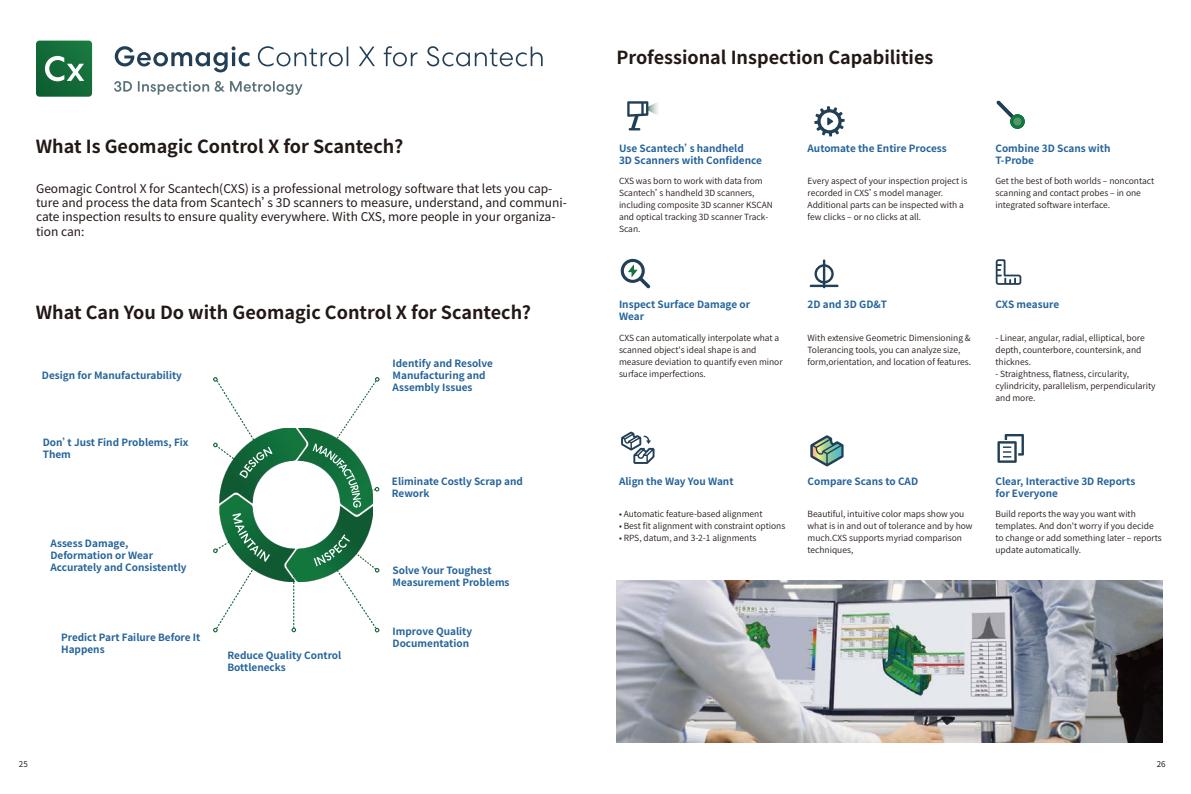
<style>
.page{position:relative;width:1191px;height:794px;background:#fff}
.page>*{position:absolute;margin:0;border:0;box-sizing:border-box;transform-origin:0 0}
.t1{font:700 18px "Source Han Sans CN";color:#221815}
.t2{font:12px/14.4px "Source Han Sans CN";color:#221815}
.t3{font:700 10px/12px "Source Han Sans CN";color:#24639a}
.t4{font:8.5px/12px "Source Han Sans CN";color:#221815}
.t5{font:8px "Source Han Sans CN";color:#202020}
.t6{font:8px "Source Han Sans CN";color:#221815}
</style>
<div class="page">
<svg style="left:291px;top:581px;width:5px;height:51px"></svg>
<img style="left:220px;top:428px;width:153px;height:153px">
<svg style="left:213px;top:377px;width:59px;height:101px"></svg>
<svg style="left:312px;top:377px;width:67px;height:130px"></svg>
<svg style="left:213px;top:513px;width:57px;height:119px"></svg>
<svg style="left:314px;top:534px;width:65px;height:98px"></svg>
<svg style="left:115px;top:46px;width:134px;height:26px"></svg>
<svg style="left:258px;top:46px;width:284px;height:20px"></svg>
<svg style="left:114px;top:81px;width:188px;height:14px"></svg>
<svg style="left:36px;top:41px;width:56px;height:56px;background:#2e7c4f"></svg>
<svg style="left:627px;top:101px;width:31px;height:29px"></svg>
<svg style="left:621px;top:259px;width:29px;height:29px"></svg>
<svg style="left:997px;top:434px;width:27px;height:29px"></svg>
<svg style="left:810px;top:435px;width:33px;height:31px"></svg>
<svg style="left:814px;top:106px;width:30px;height:30px"></svg>
<svg style="left:621px;top:431px;width:33px;height:33px"></svg>
<svg style="left:996px;top:101px;width:28px;height:28px"></svg>
<svg style="left:814px;top:264px;width:19px;height:19px"></svg>
<hr style="left:823px;top:259px;width:2px;height:29px;background:#213f55">
<hr style="left:809px;top:285px;width:29px;height:2px;background:#213f55">
<svg style="left:995px;top:259px;width:26px;height:26px"></svg>
<img style="left:616px;top:580px;width:546px;height:163px">
<h1 class="t1" style="left:36px;top:136px;width:369px">What Is Geomagic Control X for Scantech?</h1>
<p class="t2" style="left:36px;top:181px;width:532px">Geomagic Control X for Scantech(CXS) is a professional metrology software that lets you cap&shy;ture and process the data from Scantech’s 3D scanners to measure, understand, and communi&shy;cate inspection results to ensure quality everywhere. With CXS, more people in your organiza&shy;tion can:</p>
<h1 class="t1" style="left:36px;top:302px;width:497px">What Can You Do with Geomagic Control X for Scantech?</h1>
<p class="t3" style="left:42px;top:370px;width:141px">Design for Manufacturability</p>
<p class="t3" style="left:43px;top:436px;width:147px">Don’t Just Find Problems, Fix<br>Them</p>
<p class="t3" style="left:50px;top:538px;width:138px">Assess Damage,<br>Deformation or Wear<br>Accurately and Consistently</p>
<p class="t3" style="left:61px;top:631px;width:141px">Predict Part Failure Before It<br>Happens</p>
<p class="t3" style="left:227px;top:649px;width:115px">Reduce Quality Control<br>Bottlenecks</p>
<p class="t3" style="left:392px;top:357px;width:102px">Identify and Resolve<br>Manufacturing and<br>Assembly Issues</p>
<p class="t3" style="left:392px;top:476px;width:133px">Eliminate Costly Scrap and<br>Rework</p>
<p class="t3" style="left:392px;top:564px;width:118px">Solve Your Toughest<br>Measurement Problems</p>
<p class="t3" style="left:392px;top:625px;width:81px">Improve Quality<br>Documentation</p>
<h1 class="t1" style="left:616px;top:47px;width:318px">Professional Inspection Capabilities</h1>
<p class="t3" style="left:619px;top:143px;width:144px">Use Scantech’s handheld<br>3D Scanners with Confidence</p>
<p class="t4" style="left:619px;top:175px;width:156px">CXS was born to work with data from<br>Scantech’s handheld 3D scanners, including composite 3D scanner KSCAN and optical tracking 3D scanner Track-<br>Scan.</p>
<p class="t3" style="left:807px;top:143px;width:141px">Automate the Entire Process</p>
<p class="t4" style="left:807px;top:175px;width:161px">Every aspect of your inspection project is recorded in CXS’s model manager.<br>Additional parts can be inspected with a few clicks ‒ or no clicks at all.</p>
<p class="t3" style="left:995px;top:143px;width:116px">Combine 3D Scans with<br>T-Probe</p>
<p class="t4" style="left:995px;top:175px;width:160px">Get the best of both worlds ‒ noncontact scanning and contact probes ‒ in one integrated software interface.</p>
<p class="t3" style="left:619px;top:298px;width:133px">Inspect Surface Damage or<br>Wear</p>
<p class="t4" style="left:619px;top:332px;width:165px">CXS can automatically interpolate what a scanned object's ideal shape is and measure deviation to quantify even minor surface imperfections.</p>
<p class="t3" style="left:807px;top:298px;width:81px">2D and 3D GD&amp;T</p>
<p class="t3" style="left:995px;top:298px;width:65px">CXS measure</p>
<p class="t4" style="left:807px;top:332px;width:165px">With extensive Geometric Dimensioning &amp;<br>Tolerancing tools, you can analyze size, form,orientation, and location of features.</p>
<p class="t4" style="left:995px;top:332px;width:151px">- Linear, angular, radial, elliptical, bore depth, counterbore, countersink, and thicknes.</p>
<p class="t4" style="left:995px;top:368px;width:162px">- Straightness, flatness, circularity, cylindricity, parallelism, perpendicularity and more.</p>
<p class="t3" style="left:619px;top:475px;width:116px">Align the Way You Want</p>
<p class="t4" style="left:619px;top:508px;width:145px">• Automatic feature-based alignment</p>
<p class="t4" style="left:619px;top:520px;width:168px">• Best fit alignment with constraint options</p>
<p class="t4" style="left:619px;top:532px;width:139px">• RPS, datum, and 3-2-1 alignments</p>
<p class="t3" style="left:807px;top:475px;width:112px">Compare Scans to CAD</p>
<p class="t4" style="left:807px;top:508px;width:167px">Beautiful, intuitive color maps show you what is in and out of tolerance and by how much.CXS supports myriad comparison techniques,</p>
<p class="t3" style="left:995px;top:475px;width:141px">Clear, Interactive 3D Reports for Everyone</p>
<p class="t4" style="left:995px;top:508px;width:168px">Build reports the way you want with templates. And don't worry if you decide to change or add something later ‒ reports update automatically.</p>
<p class="t5" style="left:19px;top:759px;width:10px">25</p>
<p class="t6" style="left:1156px;top:759px;width:10px">26</p>
</div>
